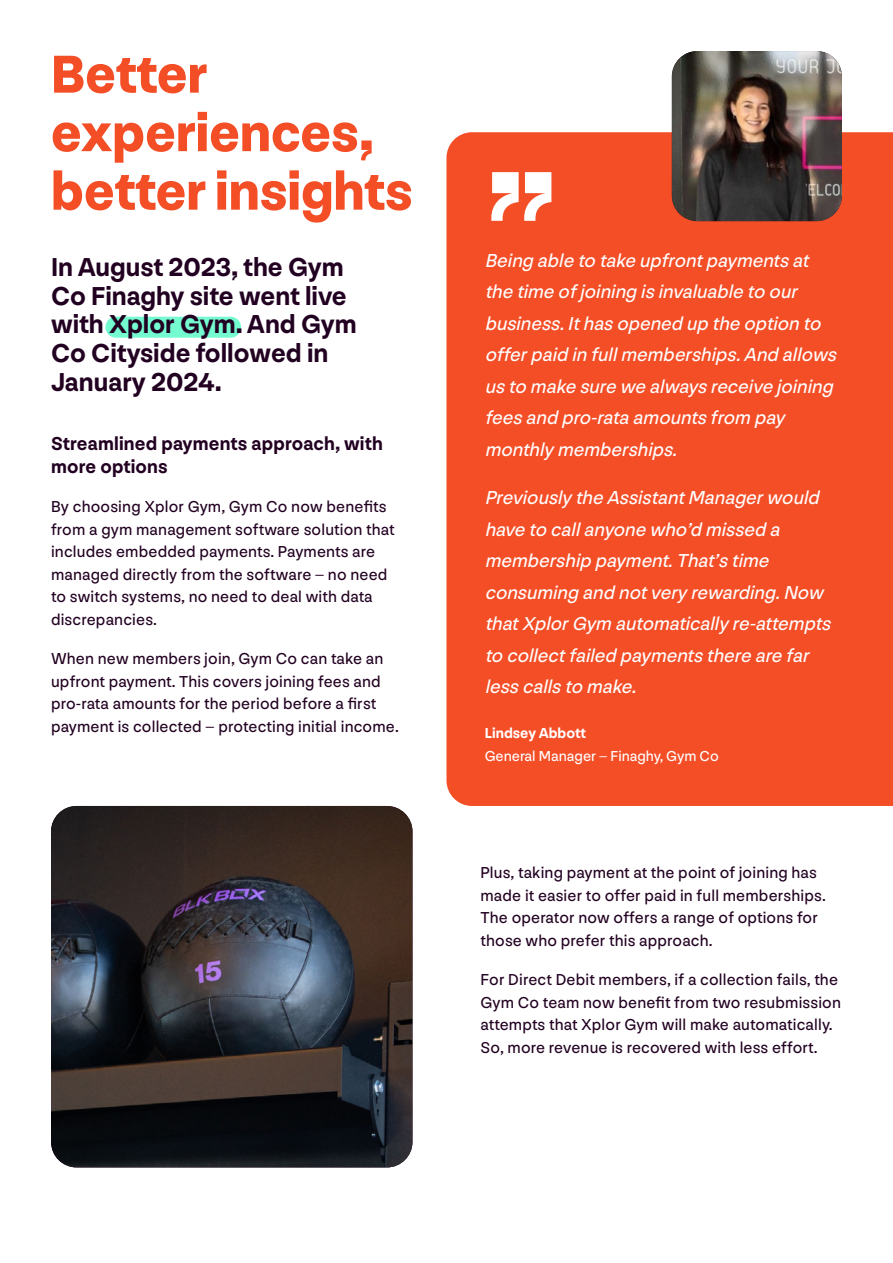
<style>
.page{position:relative;width:893px;height:1263px;background:#fff}
.page>*{position:absolute;margin:0;border:0;box-sizing:border-box;transform-origin:0 0}
.t1{font:900 144px "NN Nouvelle Grotesk STD";color:#fff}
.t2{font:900 55.5px/58.5px "NN Nouvelle Grotesk STD";color:#f44e27}
.t3{font:700 27px/28.5px "NN Nouvelle Grotesk STD";color:#220021}
.t4{font:italic 19.5px/31.5px "NN Nouvelle Grotesk STD";color:#fff}
.t5{font:700 19.5px/22.5px "NN Nouvelle Grotesk STD";letter-spacing:.01em;color:#220021}
.t6{font:16.5px/22.5px "NN Nouvelle Grotesk STD";letter-spacing:.01em;color:#220021}
.t7{font:15px "NN Nouvelle Grotesk STD";color:#fff}
.t8{font:700 15px "NN Nouvelle Grotesk STD";color:#fff}
</style>
<div class="page">
<div style="left:105px;top:317px;width:136px;height:21px;background:#74fbd0;border-radius:10px"></div>
<div style="left:446px;top:132px;width:447px;height:674px;background:#f44e27"></div>
<img style="left:672px;top:51px;width:170px;height:170px">
<img style="left:51px;top:806px;width:361px;height:361px">
<h2 class="t2" style="left:51px;top:45px;width:363px">Better experiences, better insights</h2>
<h3 class="t3" style="left:51px;top:253px;width:307px">In August 2023, the Gym<br>Co Finaghy site went live with Xplor Gym. And Gym<br>Co Cityside followed in<br>January 2024.</h3>
<p class="t4" style="left:485px;top:245px;width:358px">Being able to take upfrontpaymentsat the time ofjoining isinvaluable to our business.Ithasopened up the option to offerpaid in fullmemberships.And allows usto make sure we alwaysreceive joining feesand pro-rataamountsfrom pay monthlymemberships.</p>
<p class="t4" style="left:485px;top:482px;width:353px">Previouslythe AssistantManagerwould have to callanyone who’d missed a membership payment.That’stime consuming and notveryrewarding.Now thatXplorGym automaticallyre-attempts to collectfailed paymentsthere are far lesscallsto make.</p>
<p class="t8" style="left:485px;top:723px;width:103px">Lindsey Abbott</p>
<p class="t7" style="left:485px;top:746px;width:236px">General Manager – Finaghy, Gym Co</p>
<h1 class="t1" style="left:485px;top:124px;width:75px">”</h1>
<p class="t5" style="left:51px;top:432px;width:333px">Streamlined payments approach, with more options</p>
<p class="t6" style="left:51px;top:495px;width:345px">By choosing Xplor Gym, Gym Co now benefits from a gym management software solution that includes embedded payments. Payments are managed directly from the software – no need to switch systems, no need to deal with data discrepancies.</p>
<p class="t6" style="left:51px;top:647px;width:349px">When new members join, Gym Co can take an upfront payment. This covers joining fees and pro-rata amounts for the period before a first payment is collected – protecting initial income.</p>
<p class="t6" style="left:480px;top:862px;width:347px">Plus, taking payment at the point of joining has made it easier to offer paid in full memberships.<br>The operator now offers a range of options for those who prefer this approach.</p>
<p class="t6" style="left:480px;top:969px;width:362px">For Direct Debit members, if a collection fails, the Gym Co team now benefit from two resubmission attempts that Xplor Gym will make automatically.<br>So, more revenue is recovered with less effort.</p>
</div>
